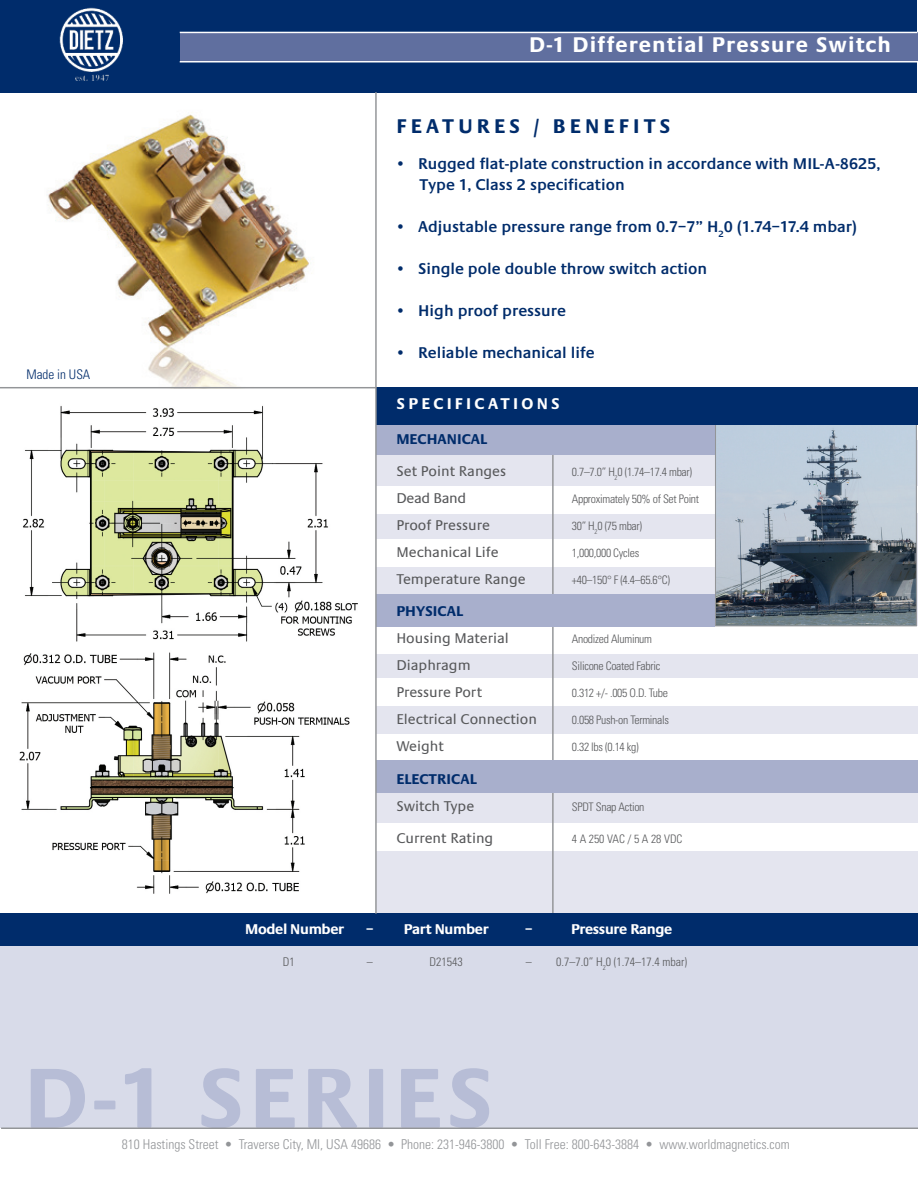
<style>
.page{position:relative;width:918px;height:1188px;background:#fff}
.page>*{position:absolute;margin:0;border:0;box-sizing:border-box;transform-origin:0 0}
.t1{font:700 88.2px "Praxis";letter-spacing:.05em;color:#b7bdd6}
.t2{font:700 22.05px "Praxis";letter-spacing:.05em;color:#fff}
.t3{font:700 20.55px "Praxis";letter-spacing:.2em;color:#002c6b}
.t4{font:600 16.2px/21px "Praxis";color:#002c6b}
.t5{font:700 16.2px "Praxis";letter-spacing:.2em;color:#fff}
.t6{font:14.7px "Praxis";color:#57585a}
.t7{font:700 14.7px "Praxis";letter-spacing:-.025em;color:#fff}
.t8{font:700 14.7px "Praxis";color:#002c6b}
.t9{font:14.7px "Praxis";letter-spacing:-.02em;color:#57585a}
.t10{font:300 condensed 13.5px "Univers LT Std";color:#939598}
.t11{font:300 condensed 13.2px "Univers LT Std";color:#002c6b}
.t12{font:300 condensed 12px "Univers LT Std";color:#57585a}
.t13{font:300 condensed 11.7px "Univers LT Std";letter-spacing:-.025em;color:#57585a}
.t14{font:300 condensed 11.7px "Univers LT Std";color:#57585a}
</style>
<div class="page">
<img style="left:15px;top:92px;width:346px;height:297px">
<div style="left:377px;top:440px;width:541px;height:474px;background:#e4e5ef"></div>
<div style="left:375px;top:486px;width:543px;height:28px;background:#fff"></div>
<div style="left:375px;top:539px;width:543px;height:28px;background:#fff"></div>
<div style="left:375px;top:626px;width:543px;height:28px;background:#fff"></div>
<div style="left:375px;top:678px;width:543px;height:28px;background:#fff"></div>
<div style="left:375px;top:734px;width:543px;height:28px;background:#fff"></div>
<div style="left:375px;top:824px;width:543px;height:27px;background:#fff"></div>
<div style="left:0;top:916px;width:917px;height:212px;background:#d8dbe9"></div>
<hr style="left:552px;top:439px;width:2px;height:475px;background:#939598">
<div style="left:0;top:914px;width:918px;height:32px;background:#002c6b"></div>
<div style="left:377px;top:422px;width:338px;height:33px;background:#a8afcc"></div>
<div style="left:377px;top:594px;width:338px;height:33px;background:#a8afcc"></div>
<div style="left:377px;top:760px;width:541px;height:33px;background:#a8afcc"></div>
<div style="left:0;top:0;width:917px;height:92px;background:#002c6b"></div>
<div style="left:180px;top:32px;width:737px;height:29px;background:#606f9f"></div>
<hr style="left:180px;top:61px;width:737px;height:1px;background:#fff">
<hr style="left:180px;top:32px;width:737px;height:1px;background:#fff">
<hr style="left:1px;top:1128px;width:917px;height:1px;background:#939598">
<img style="left:59px;top:7px;width:64px;height:74px">
<img style="left:717px;top:424px;width:198px;height:200px">
<div style="left:715px;top:421px;width:202px;height:205px;border:1px solid #939598"></div>
<div style="left:376px;top:387px;width:542px;height:37px;background:#002c6b"></div>
<hr style="left:0;top:387px;width:376px;height:1px;background:#939598">
<hr style="left:375px;top:92px;width:2px;height:822px;background:#939598">
<img style="left:19px;top:405px;width:339px;height:489px">
<h2 class="t2" style="left:529px;top:33px;width:363px">D-1 Differential Pressure Switch</h2>
<p class="t11" style="left:26px;top:366px;width:65px">Made in USA</p>
<p class="t3" style="left:397px;top:115px;width:275px">FEATURES / BENEFITS</p>
<p class="t4" style="left:420px;top:153px;width:462px;text-indent:-24px">• Rugged flat-plate construction in accordance with MIL-A-8625,<br>Type 1, Class 2 specification</p>
<p class="t4" style="left:395px;top:216px;width:463px">• Adjustable pressure range from 0.7–7” H<sub>2</sub>0 (1.74–17.4 mbar)</p>
<p class="t4" style="left:395px;top:258px;width:313px">• Single pole double throw switch action</p>
<p class="t4" style="left:395px;top:300px;width:172px">• High proof pressure</p>
<p class="t4" style="left:395px;top:342px;width:201px">• Reliable mechanical life</p>
<p class="t5" style="left:397px;top:395px;width:165px">SPECIFICATIONS</p>
<p class="t8" style="left:396px;top:431px;width:93px">MECHANICAL</p>
<p class="t6" style="left:396px;top:463px;width:111px">Set Point Ranges</p>
<p class="t13" style="left:572px;top:465px;width:122px">0.7–7.0” H<sub>2</sub>0 (1.74–17.4 mbar)</p>
<p class="t9" style="left:396px;top:490px;width:71px">Dead Band</p>
<p class="t13" style="left:572px;top:492px;width:129px">Approximately 50% of Set Point</p>
<p class="t6" style="left:396px;top:517px;width:95px">Proof Pressure</p>
<p class="t13" style="left:572px;top:519px;width:72px">30” H<sub>2</sub>0 (75 mbar)</p>
<p class="t6" style="left:396px;top:544px;width:104px">Mechanical Life</p>
<p class="t13" style="left:572px;top:546px;width:69px">1,000,000 Cycles</p>
<p class="t6" style="left:396px;top:571px;width:131px">Temperature Range</p>
<p class="t13" style="left:572px;top:573px;width:100px">+40–150° F (4.4–65.6°C)</p>
<p class="t8" style="left:396px;top:603px;width:68px">PHYSICAL</p>
<p class="t6" style="left:396px;top:631px;width:114px">Housing Material</p>
<p class="t13" style="left:572px;top:632px;width:82px">Anodized Aluminum</p>
<p class="t6" style="left:396px;top:658px;width:76px">Diaphragm</p>
<p class="t13" style="left:572px;top:659px;width:90px">Silicone Coated Fabric</p>
<p class="t6" style="left:396px;top:685px;width:87px">Pressure Port</p>
<p class="t13" style="left:572px;top:686px;width:98px">0.312 +/- .005 O.D. Tube</p>
<p class="t6" style="left:396px;top:712px;width:142px">Electrical Connection</p>
<p class="t13" style="left:572px;top:713px;width:99px">0.058 Push-on Terminals</p>
<p class="t6" style="left:396px;top:739px;width:49px">Weight</p>
<p class="t13" style="left:572px;top:740px;width:68px">0.32 lbs (0.14 kg)</p>
<p class="t8" style="left:396px;top:771px;width:82px">ELECTRICAL</p>
<p class="t6" style="left:396px;top:798px;width:79px">Switch Type</p>
<p class="t13" style="left:572px;top:799px;width:74px">SPDT Snap Action</p>
<p class="t6" style="left:396px;top:830px;width:98px">Current Rating</p>
<p class="t14" style="left:572px;top:832px;width:112px">4 A 250 VAC / 5 A 28 VDC</p>
<p class="t7" style="left:245px;top:921px;width:101px">Model Number</p>
<p class="t7" style="left:366px;top:921px;width:124px">– Part Number</p>
<p class="t7" style="left:525px;top:921px;width:9px">–</p>
<p class="t7" style="left:571px;top:921px;width:103px">Pressure Range</p>
<p class="t12" style="left:283px;top:955px;width:13px">D1</p>
<p class="t12" style="left:367px;top:955px;width:7px">–</p>
<p class="t12" style="left:430px;top:955px;width:35px">D21543</p>
<p class="t12" style="left:526px;top:955px;width:163px">– 0.7–7.0” H<sub>2</sub>0 (1.74–17.4 mbar)</p>
<h1 class="t1" style="left:24px;top:1050px;width:471px">D-1 SERIES</h1>
<p class="t10" style="left:122px;top:1136px;width:670px">810 Hastings Street • Traverse City, MI, USA 49686 • Phone: 231-946-3800 • Toll Free: 800-643-3884 • www.worldmagnetics.com</p>
</div>
